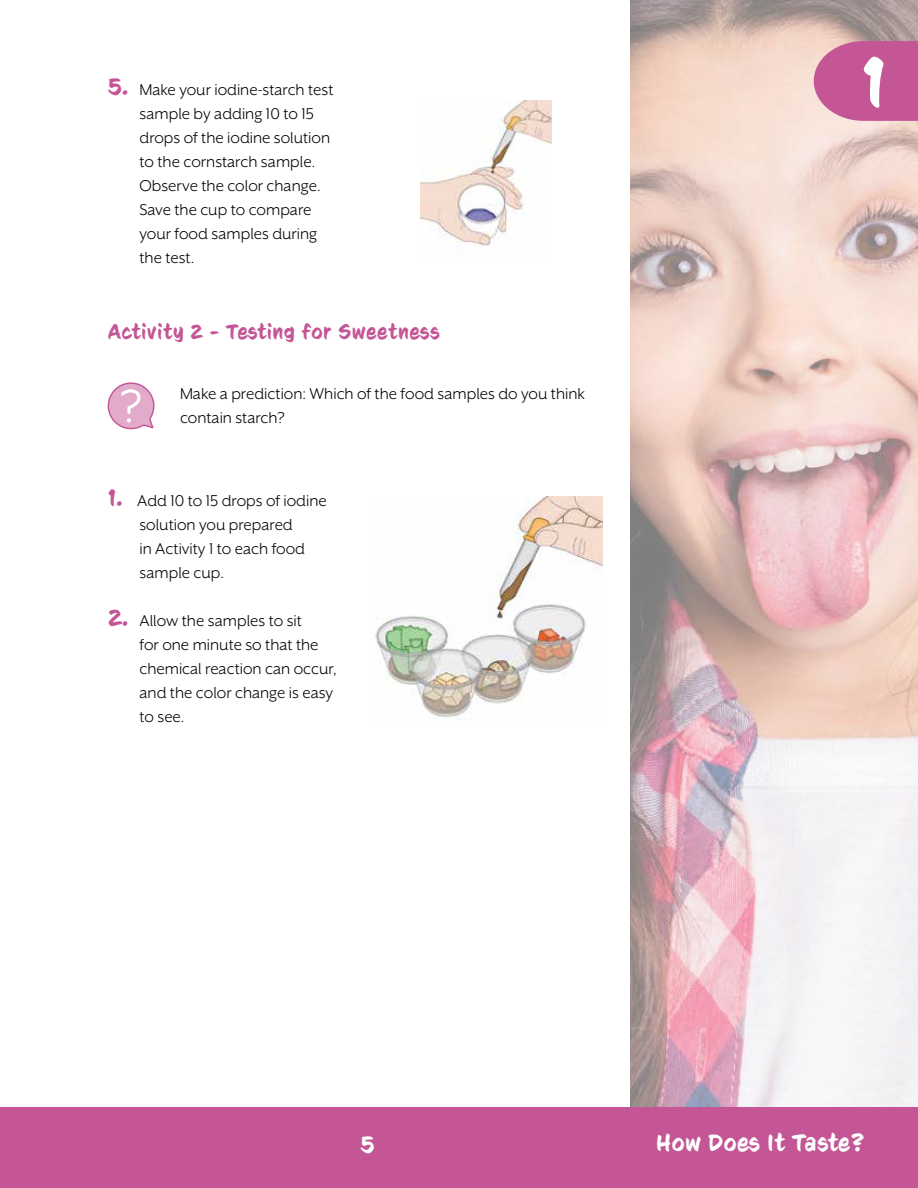
<style>
.page{position:relative;width:918px;height:1188px;background:#fff}
.page>*{position:absolute;margin:0;border:0;box-sizing:border-box;transform-origin:0 0}
.t1{font:72px "CC Sign Language";color:#fff}
.t2{font:24px "CC Sign Language";letter-spacing:.04em;color:#fff}
.t3{font:21px "CC Sign Language";letter-spacing:.05em;color:#c45696}
.t4{font:18px/24px "Mr Eaves XL San OT";color:#000}
.s1{font-family:"CC Sign Language";font-size:24px;color:#c45696}
</style>
<div class="page">
<svg style="left:630px;top:0;width:288px;height:1107px"></svg>
<div style="left:0;top:1107px;width:918px;height:81px;background:#c45696"></div>
<svg style="left:814px;top:41px;width:104px;height:80px;background:#c9649c"></svg>
<svg style="left:107px;top:382px;width:48px;height:48px"></svg>
<img style="left:375px;top:496px;width:228px;height:223px">
<img style="left:421px;top:100px;width:130px;height:147px">
<p class="t4" style="left:139px;top:78px;width:195px;text-indent:-31px"><span class="s1">5.</span> Make your iodine-starch test sample by adding 10 to 15 drops of the iodine solution to the cornstarch sample.<br>Observe the color change.<br>Save the cup to compare your food samples during the test.</p>
<p class="t3" style="left:108px;top:320px;width:333px">Activity 2 - Testing for Sweetness</p>
<p class="t4" style="left:180px;top:382px;width:406px">Make a prediction: Which of the food samples do you think contain starch?</p>
<p class="t4" style="left:139px;top:489px;width:189px;text-indent:-31px"><span class="s1">1.</span> Add 10 to 15 drops of iodine solution you prepared<br>in Activity 1 to each food sample cup.</p>
<p class="t4" style="left:139px;top:609px;width:199px;text-indent:-31px"><span class="s1">2.</span> Allow the samples to sit<br>for one minute so that the chemical reaction can occur, and the color change is easy to see.</p>
<h1 class="t1" style="left:862px;top:43px;width:26px">1</h1>
<h2 class="t2" style="left:361px;top:1132px;width:15px">5</h2>
<h2 class="t2" style="left:656px;top:1129px;width:209px">How Does It Taste?</h2>
</div>
